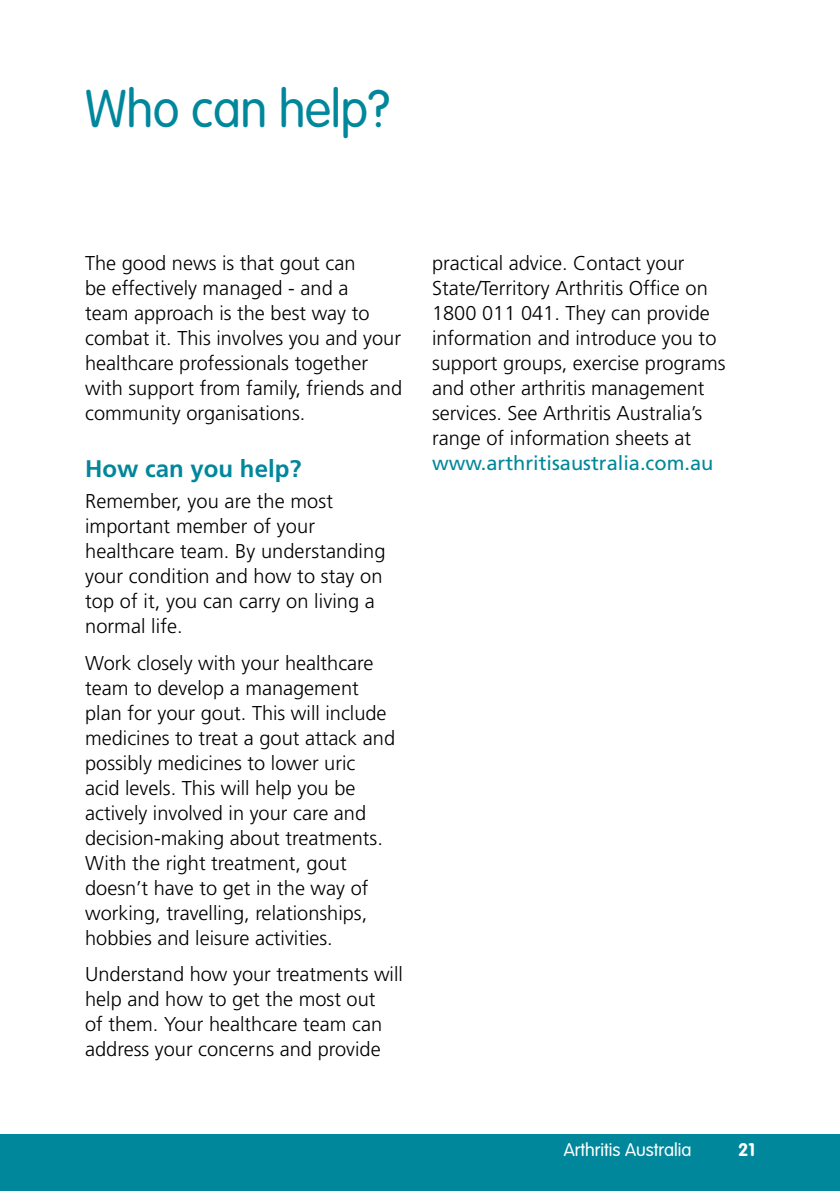
<style>
.page{position:relative;width:840px;height:1191px;background:#fff}
.page>*{position:absolute;margin:0;border:0;box-sizing:border-box;transform-origin:0 0}
.t1{font:300 52px "VAG Rounded";letter-spacing:-.01em;color:#00879b;scale:.96 1}
.t2{font:700 24px "Frutiger";color:#00879b}
.t3{font:300 20px/25px "Frutiger";color:#000}
.t4{font:20px "Frutiger";color:#00879b}
.t5{font:300 18px "VAG Rounded";color:#fff}
.t6{font:700 18px "VAG Rounded";color:#fff}
</style>
<div class="page">
<div style="left:0;top:1134px;width:839px;height:57px;background:#00879b"></div>
<h1 class="t1" style="left:85px;top:79px;width:319px">Who can help?</h1>
<p class="t3" style="left:85px;top:251px;width:318px">The good news is that gout can<br>be effectively managed - and a<br>team approach is the best way to combat it. This involves you and your healthcare professionals together with support from family, friends and community organisations.</p>
<p class="t2" style="left:85px;top:455px;width:218px">How can you help?</p>
<p class="t3" style="left:85px;top:489px;width:302px">Remember, you are the most important member of your healthcare team. By understanding your condition and how to stay on top of it, you can carry on living a normal life.</p>
<p class="t3" style="left:85px;top:650px;width:311px">Work closely with your healthcare team to develop a management plan for your gout. This will include medicines to treat a gout attack and possibly medicines to lower uric<br>acid levels. This will help you be actively involved in your care and decision-making about treatments.<br>With the right treatment, gout doesn’t have to get in the way of working, travelling, relationships, hobbies and leisure activities.</p>
<p class="t3" style="left:85px;top:962px;width:319px">Understand how your treatments will help and how to get the most out<br>of them. Your healthcare team can address your concerns and provide</p>
<p class="t3" style="left:432px;top:251px;width:295px">practical advice. Contact your State/Territory Arthritis Office on 1800 011 041. They can provide information and introduce you to support groups, exercise programs and other arthritis management services. See Arthritis Australia’s range of information sheets at</p>
<p class="t4" style="left:432px;top:451px;width:283px">www.arthritisaustralia.com.au</p>
<p class="t5" style="left:563px;top:1139px;width:129px">Arthritis Australia</p>
<p class="t6" style="left:737px;top:1139px;width:18px">21</p>
</div>
